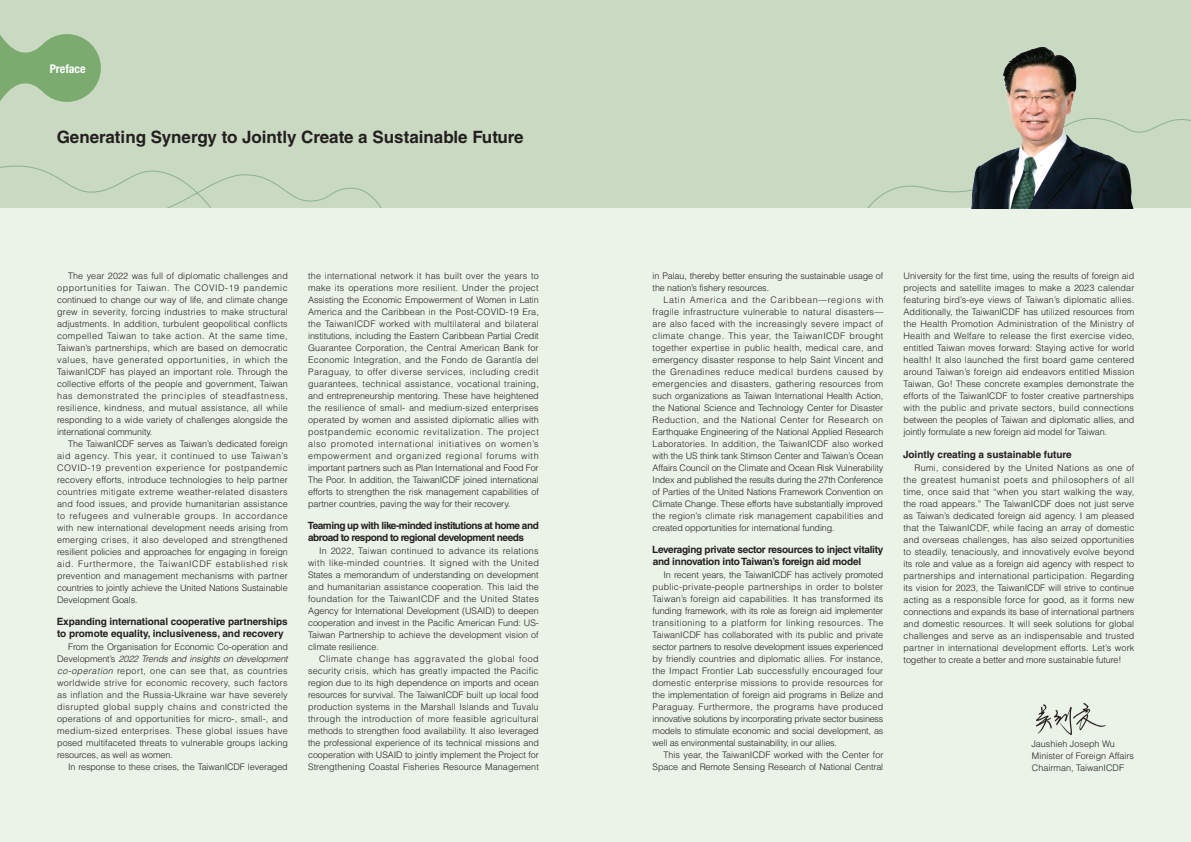
<style>
.page{position:relative;width:1191px;height:842px;background:#fff}
.page>*{position:absolute;margin:0;border:0;box-sizing:border-box;transform-origin:0 0}
.E00-序-標{font:700 17px "Helvetica LT Std";color:#231f20}
.E00-序-標-2{font:700 condensed 12px "Helvetica Neue LT Std";color:#fff}
.E00-小標{font:700 10px/12px "Helvetica LT Std";letter-spacing:-.025em;color:#231f20}
.E00-小標-2{font:700 10px/12px "Helvetica LT Std";letter-spacing:-.045em;color:#231f20}
.E00-小標-3{font:700 10px "Helvetica LT Std";letter-spacing:-.005em;color:#231f20}
.E00-內文{font:300 9px/12px "Helvetica LT Std";letter-spacing:-.01em;color:#231f20;text-align:justify}
.s1{font-style:italic}
</style>
<div class="page">
<div style="left:0;top:0;width:1191px;height:220px;background:#cad9c1"></div>
<svg style="left:0;top:165px;width:386px;height:44px"></svg>
<svg style="left:861px;top:119px;width:330px;height:90px"></svg>
<div style="left:0;top:209px;width:1191px;height:633px;background:#ebf2e8"></div>
<img style="left:939px;top:47px;width:203px;height:162px">
<svg style="left:0;top:34px;width:101px;height:68px"></svg>
<img style="left:1035px;top:703px;width:71px;height:33px">
<p class="E00-序-標-2" style="left:50px;top:61px;width:37px">Preface</p>
<p class="E00-序-標" style="left:57px;top:126px;width:468px">Generating Synergy to Jointly Create a Sustainable Future</p>
<p class="E00-內文" style="left:57px;top:269px;width:232px;text-indent:11px">The year 2022 was full of diplomatic challenges and opportunities for Taiwan. The COVID-19 pandemic continued to change our way of life, and climate change grew in severity, forcing industries to make structural adjustments. In addition, turbulent geopolitical conflicts compelled Taiwan to take action. At the same time, Taiwan’s partnerships, which are based on democratic values, have generated opportunities, in which the TaiwanICDF has played an important role. Through the collective efforts of the people and government, Taiwan has demonstrated the principles of steadfastness, resilience, kindness, and mutual assistance, all while responding to a wide variety of challenges alongside the international community.</p>
<p class="E00-內文" style="left:57px;top:437px;width:232px;text-indent:11px">The TaiwanICDF serves as Taiwan’s dedicated foreign aid agency. This year, it continued to use Taiwan’s COVID-19 prevention experience for postpandemic recovery efforts, introduce technologies to help partner countries mitigate extreme weather-related disasters and food issues, and provide humanitarian assistance to refugees and vulnerable groups. In accordance with new international development needs arising from emerging crises, it also developed and strengthened resilient policies and approaches for engaging in foreign aid. Furthermore, the TaiwanICDF established risk prevention and management mechanisms with partner countries to jointly achieve the United Nations Sustainable Development Goals.</p>
<p class="E00-小標" style="left:57px;top:615px;width:232px">Expanding international cooperative partnerships to promote equality, inclusiveness, and recovery</p>
<p class="E00-內文" style="left:57px;top:641px;width:232px;text-indent:11px">From the Organisation for Economic Co-operation and Development’s <span class="s1">2022 Trends and insights on development co-operation</span> report, one can see that, as countries worldwide strive for economic recovery, such factors as inflation and the Russia-Ukraine war have severely disrupted global supply chains and constricted the operations of and opportunities for micro-, small-, and medium-sized enterprises. These global issues have posed multifaceted threats to vulnerable groups lacking resources, as well as women.</p>
<p class="E00-內文" style="left:68px;top:761px;width:221px">In response to these crises, the TaiwanICDF leveraged</p>
<p class="E00-內文" style="left:308px;top:269px;width:232px">the international network it has built over the years to make its operations more resilient. Under the project Assisting the Economic Empowerment of Women in Latin America and the Caribbean in the Post-COVID-19 Era, the TaiwanICDF worked with multilateral and bilateral institutions, including the Eastern Caribbean Partial Credit Guarantee Corporation, the Central American Bank for Economic Integration, and the Fondo de Garantía del Paraguay, to offer diverse services, including credit guarantees, technical assistance, vocational training, and entrepreneurship mentoring. These have heightened the resilience of small- and medium-sized enterprises operated by women and assisted diplomatic allies with postpandemic economic revitalization. The project also promoted international initiatives on women’s empowerment and organized regional forums with important partners such as Plan International and Food For The Poor. In addition, the TaiwanICDF joined international efforts to strengthen the risk management capabilities of partner countries, paving the way for their recovery.</p>
<p class="E00-小標-2" style="left:308px;top:519px;width:233px">Teaming up with like-minded institutions at home and abroad to respond to regional development needs</p>
<p class="E00-內文" style="left:308px;top:545px;width:232px;text-indent:11px">In 2022, Taiwan continued to advance its relations with like-minded countries. It signed with the United States a memorandum of understanding on development and humanitarian assistance cooperation. This laid the foundation for the TaiwanICDF and the United States Agency for International Development (USAID) to deepen cooperation and invest in the Pacific American Fund: US-Taiwan Partnership to achieve the development vision of climate resilience.</p>
<p class="E00-內文" style="left:308px;top:653px;width:232px;text-indent:11px">Climate change has aggravated the global food security crisis, which has greatly impacted the Pacific region due to its high dependence on imports and ocean resources for survival. The TaiwanICDF built up local food production systems in the Marshall Islands and Tuvalu through the introduction of more feasible agricultural methods to strengthen food availability. It also leveraged the professional experience of its technical missions and cooperation with USAID to jointly implement the Project for Strengthening Coastal Fisheries Resource Management</p>
<p class="E00-內文" style="left:652px;top:269px;width:232px">in Palau, thereby better ensuring the sustainable usage of the nation’s fishery resources.</p>
<p class="E00-內文" style="left:652px;top:293px;width:232px;text-indent:11px">Latin America and the Caribbean—regions with fragile infrastructure vulnerable to natural disasters— are also faced with the increasingly severe impact of climate change. This year, the TaiwanICDF brought together expertise in public health, medical care, and emergency disaster response to help Saint Vincent and the Grenadines reduce medical burdens caused by emergencies and disasters, gathering resources from such organizations as Taiwan International Health Action, the National Science and Technology Center for Disaster Reduction, and the National Center for Research on Earthquake Engineering of the National Applied Research Laboratories. In addition, the TaiwanICDF also worked with the US think tank Stimson Center and Taiwan’s Ocean Affairs Council on the Climate and Ocean Risk Vulnerability Index and published the results during the 27th Conference of Parties of the United Nations Framework Convention on Climate Change. These efforts have substantially improved the region’s climate risk management capabilities and created opportunities for international funding.</p>
<p class="E00-小標" style="left:652px;top:543px;width:233px">Leveraging private sector resources to inject vitality and innovation into Taiwan’s foreign aid model</p>
<p class="E00-內文" style="left:652px;top:569px;width:232px;text-indent:11px">In recent years, the TaiwanICDF has actively promoted public-private-people partnerships in order to bolster Taiwan’s foreign aid capabilities. It has transformed its funding framework, with its role as foreign aid implementer transitioning to a platform for linking resources. The TaiwanICDF has collaborated with its public and private sector partners to resolve development issues experienced by friendly countries and diplomatic allies. For instance, the Impact Frontier Lab successfully encouraged four domestic enterprise missions to provide resources for the implementation of foreign aid programs in Belize and Paraguay. Furthermore, the programs have produced innovative solutions by incorporating private sector business models to stimulate economic and social development, as well as environmental sustainability, in our allies.</p>
<p class="E00-內文" style="left:652px;top:749px;width:232px;text-align:right">This year, the TaiwanICDF worked with the Center for<br>Space and Remote Sensing Research of National Central</p>
<p class="E00-內文" style="left:1031px;top:738px;width:104px;text-align:left">Jaushieh Joseph Wu<br>Minister of Foreign Affairs<br>Chairman, TaiwanICDF</p>
<p class="E00-內文" style="left:903px;top:270px;width:232px">University for the first time, using the results of foreign aid projects and satellite images to make a 2023 calendar featuring bird’s-eye views of Taiwan’s diplomatic allies.<br>Additionally, the TaiwanICDF has utilized resources from the Health Promotion Administration of the Ministry of Health and Welfare to release the first exercise video, entitled Taiwan moves forward: Staying active for world health! It also launched the first board game centered around Taiwan’s foreign aid endeavors entitled Mission Taiwan, Go! These concrete examples demonstrate the efforts of the TaiwanICDF to foster creative partnerships with the public and private sectors, build connections between the peoples of Taiwan and diplomatic allies, and jointly formulate a new foreign aid model for Taiwan.</p>
<p class="E00-小標-3" style="left:903px;top:448px;width:170px">Jointly creating a sustainable future</p>
<p class="E00-內文" style="left:903px;top:461px;width:232px;text-indent:11px">Rumi, considered by the United Nations as one of the greatest humanist poets and philosophers of all time, once said that “when you start walking the way, the road appears.” The TaiwanICDF does not just serve as Taiwan’s dedicated foreign aid agency. I am pleased that the TaiwanICDF, while facing an array of domestic and overseas challenges, has also seized opportunities to steadily, tenaciously, and innovatively evolve beyond its role and value as a foreign aid agency with respect to partnerships and international participation. Regarding its vision for 2023, the TaiwanICDF will strive to continue acting as a responsible force for good, as it forms new connections and expands its base of international partners and domestic resources. It will seek solutions for global challenges and serve as an indispensable and trusted partner in international development efforts. Let’s work together to create a better and more sustainable future!</p>
</div>
